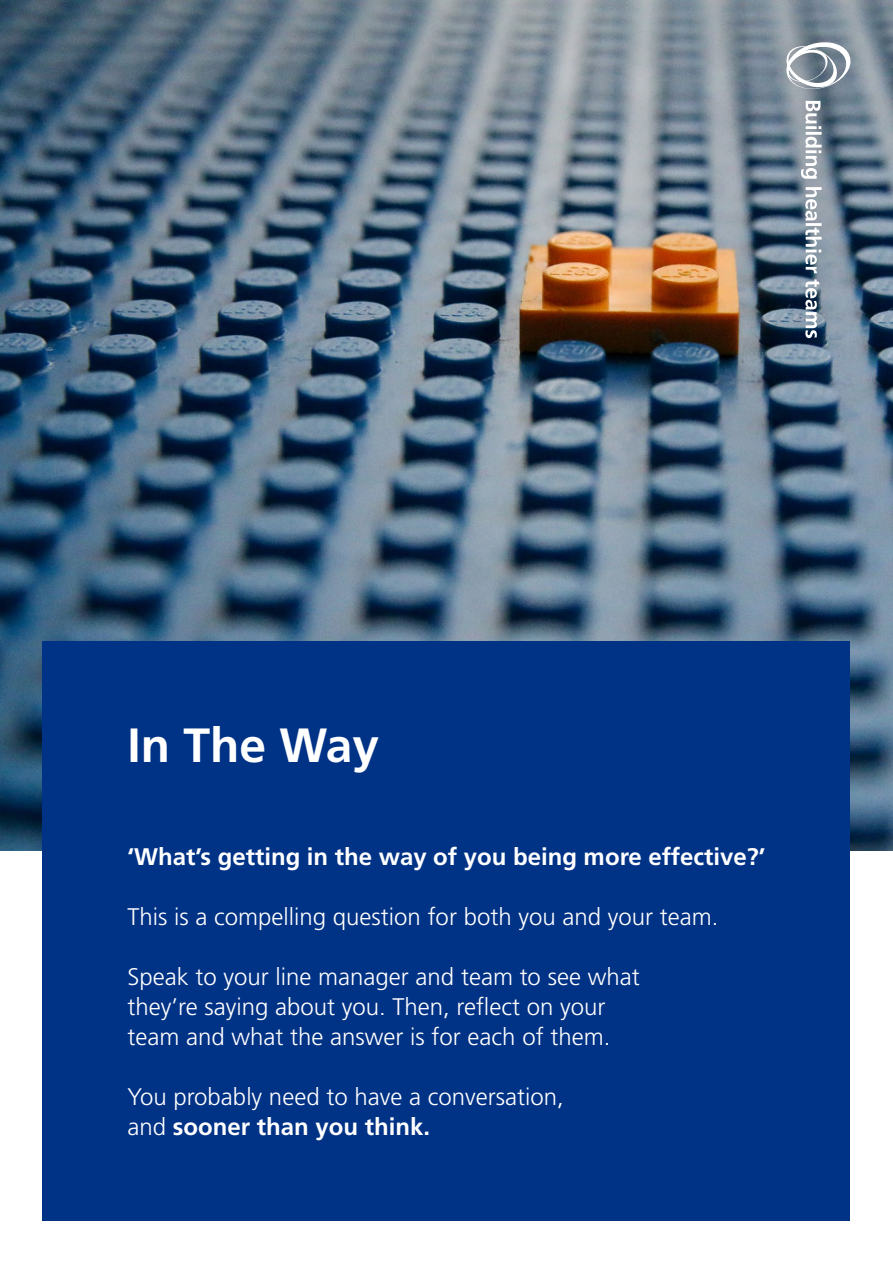
<style>
.page{position:relative;width:893px;height:1263px;background:#fff}
.page>*{position:absolute;margin:0;border:0;box-sizing:border-box;transform-origin:0 0}
.t1{font:700 48px "Frutiger LT Std";color:#fff}
.t2{font:300 24px/30px "Frutiger LT Std";color:#fff}
.t3{font:700 24px "Frutiger LT Std";color:#fff}
.s1{font-weight:700}
</style>
<div class="page">
<img style="left:0;top:0;width:893px;height:850px">
<div style="left:767px;top:23px;width:103px;height:334px;background:#231f20;opacity:.25"></div>
<svg style="left:782px;top:40px;width:73px;height:51px"></svg>
<svg style="left:801px;top:101px;width:21px;height:78px"></svg>
<svg style="left:805px;top:187px;width:17px;height:86px"></svg>
<svg style="left:805px;top:279px;width:15px;height:59px"></svg>
<div style="left:43px;top:641px;width:807px;height:579px;background:#003286"></div>
<p class="t1" style="left:128px;top:717px;width:253px">In The Way</p>
<p class="t3" style="left:128px;top:843px;width:639px">‘What’s getting in the way of you being more effective?’</p>
<p class="t2" style="left:128px;top:902px;width:592px">This is a compelling question for both you and your team.</p>
<p class="t2" style="left:128px;top:962px;width:514px">Speak to your line manager and team to see what they’re saying about you. Then, reflect on your team and what the answer is for each of them.</p>
<p class="t2" style="left:128px;top:1082px;width:438px">You probably need to have a conversation, and <span class="s1">sooner than you think.</span></p>
</div>
